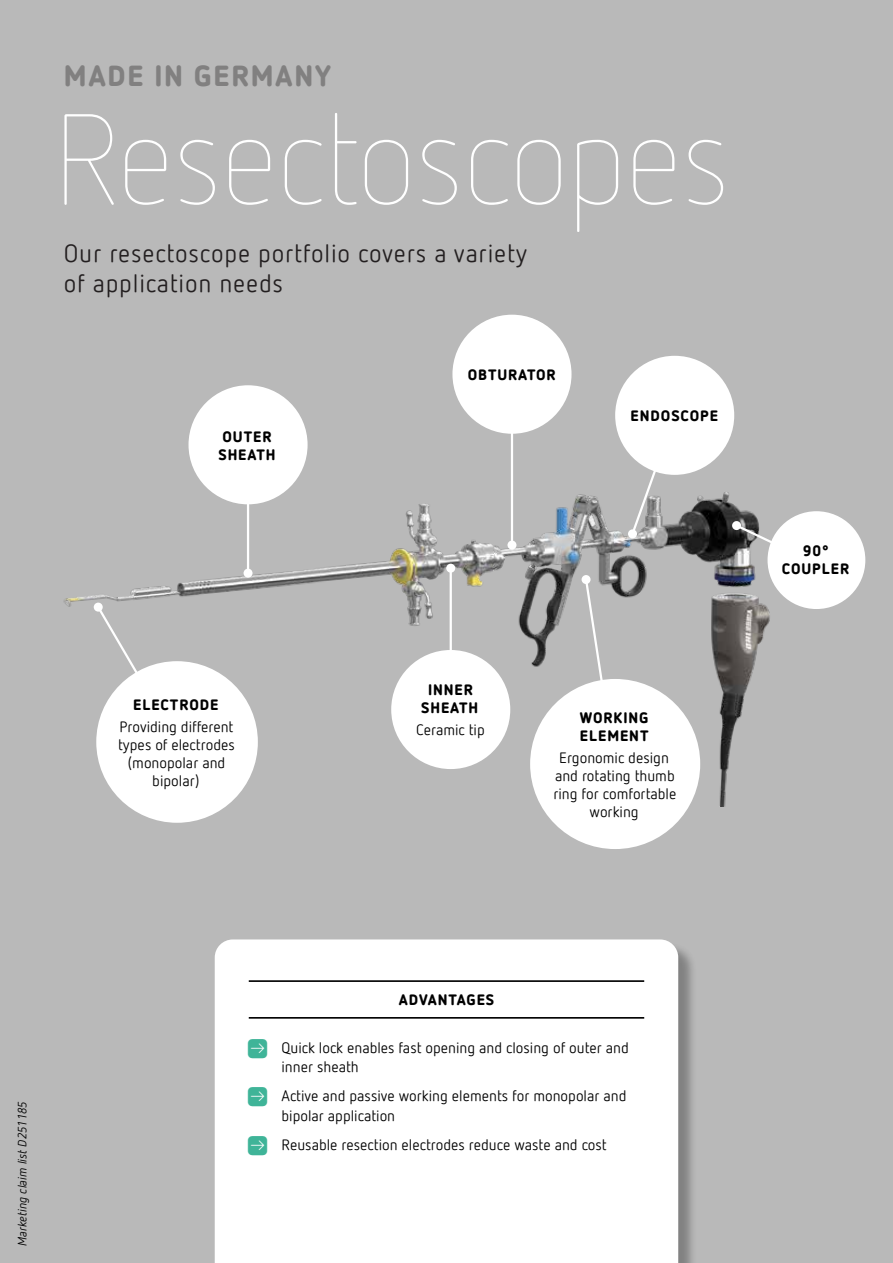
<style>
.page{position:relative;width:893px;height:1263px;background:#b9b9b9}
.page>*{position:absolute;margin:0;border:0;box-sizing:border-box;transform-origin:0 0}
.t1{font:100 127.5px "Netto Offc Pro";letter-spacing:-.025em;color:#fff}
.t2{font:900 28.95px "Netto Offc Pro";letter-spacing:.06em;color:#818080}
.t3{font:24.75px/29.7px "Netto Offc Pro";letter-spacing:.03em;color:#231f20}
.t4{font:15px/18px "Netto Offc Pro";color:#000;text-align:center}
.t5{font:900 15px/18px "Netto Offc Pro";letter-spacing:.06em;color:#000;text-align:center}
.t6{font:italic 12px "Netto Offc Pro";color:#000}
.s1{font-family:"Netto Icons OT";font-weight:700;font-size:13.5px;color:#3fb498}
</style>
<div class="page">
<img style="left:63px;top:357px;width:803px;height:449px">
<hr style="left:247px;top:445px;width:2px;height:128px;background:#fff">
<div style="left:244px;top:569px;width:9px;height:9px;background:#fff;border-radius:50%"></div>
<hr style="left:450px;top:568px;width:2px;height:161px;background:#fff">
<div style="left:446px;top:564px;width:9px;height:9px;background:#fff;border-radius:50%"></div>
<svg style="left:583px;top:577px;width:35px;height:108px"></svg>
<div style="left:582px;top:575px;width:9px;height:9px;background:#fff;border-radius:50%"></div>
<svg style="left:95px;top:604px;width:85px;height:141px"></svg>
<div style="left:94px;top:603px;width:9px;height:9px;background:#fff;border-radius:50%"></div>
<hr style="left:511px;top:374px;width:2px;height:171px;background:#fff">
<div style="left:507px;top:541px;width:9px;height:9px;background:#fff;border-radius:50%"></div>
<svg style="left:630px;top:456px;width:48px;height:81px"></svg>
<div style="left:628px;top:529px;width:9px;height:9px;background:#fff;border-radius:50%"></div>
<svg style="left:734px;top:523px;width:49px;height:44px"></svg>
<div style="left:732px;top:521px;width:9px;height:9px;background:#fff;border-radius:50%"></div>
<div style="left:217px;top:942px;width:480px;height:321px;background:#000;opacity:.3"></div>
<div style="left:215px;top:939px;width:463px;height:324px;background:#fff"></div>
<div style="left:391px;top:650px;width:119px;height:119px;background:#fff;border-radius:50%"></div>
<div style="left:452px;top:315px;width:119px;height:119px;background:#fff;border-radius:50%"></div>
<div style="left:530px;top:679px;width:170px;height:170px;background:#fff;border-radius:50%"></div>
<div style="left:96px;top:661px;width:162px;height:162px;background:#fff;border-radius:50%"></div>
<div style="left:189px;top:385px;width:119px;height:119px;background:#fff;border-radius:50%"></div>
<div style="left:615px;top:356px;width:119px;height:119px;background:#fff;border-radius:50%"></div>
<div style="left:767px;top:511px;width:98px;height:98px;background:#fff;border-radius:50%"></div>
<hr style="left:249px;top:980px;width:395px;height:2px;background:#000">
<hr style="left:249px;top:1017px;width:395px;height:2px;background:#000">
<h2 class="t2" style="left:64px;top:56px;width:269px">MADE IN GERMANY</h2>
<h1 class="t1" style="left:52px;top:81px;width:681px">Resectoscopes</h1>
<h3 class="t3" style="left:64px;top:238px;width:465px">Our resectoscope portfolio covers a variety of application needs</h3>
<p class="t5" style="left:218px;top:426px;width:59px;text-align:left">OUTER<br>SHEATH</p>
<p class="t5" style="left:133px;top:694px;width:87px">ELECTRODE</p>
<p class="t4" style="left:118px;top:717px;width:118px">Providing different types of electrodes (monopolar and bipolar)</p>
<p class="t5" style="left:468px;top:365px;width:89px">OBTURATOR</p>
<p class="t5" style="left:631px;top:406px;width:89px">ENDOSCOPE</p>
<p class="t5" style="left:421px;top:680px;width:59px">INNER<br>SHEATH</p>
<p class="t4" style="left:416px;top:721px;width:70px">Ceramic tip</p>
<p class="t5" style="left:580px;top:707px;width:70px;text-align:left">WORKING<br>ELEMENT</p>
<p class="t4" style="left:553px;top:748px;width:125px">Ergonomic design and rotating thumb ring for comfortable working</p>
<p class="t5" style="left:782px;top:541px;width:69px">90°<br>COUPLER</p>
<p class="t6" style="left:14px;top:1246px;width:146px;rotate:-90deg">Marketing claim list D251185</p>
<p class="t5" style="left:399px;top:990px;width:97px">ADVANTAGES</p>
<p class="t4" style="left:281px;top:1037px;width:349px;line-height:19.5px;text-align:left;text-indent:-33px"><span class="s1">A</span> Quick lock enables fast opening and closing of outer and inner sheath</p>
<p class="t4" style="left:281px;top:1086px;width:346px;line-height:19.5px;text-align:left;text-indent:-33px"><span class="s1">A</span> Active and passive working elements for monopolar and bipolar application</p>
<p class="t4" style="left:249px;top:1135px;width:360px"><span class="s1">A</span> Reusable resection electrodes reduce waste and cost</p>
</div>
